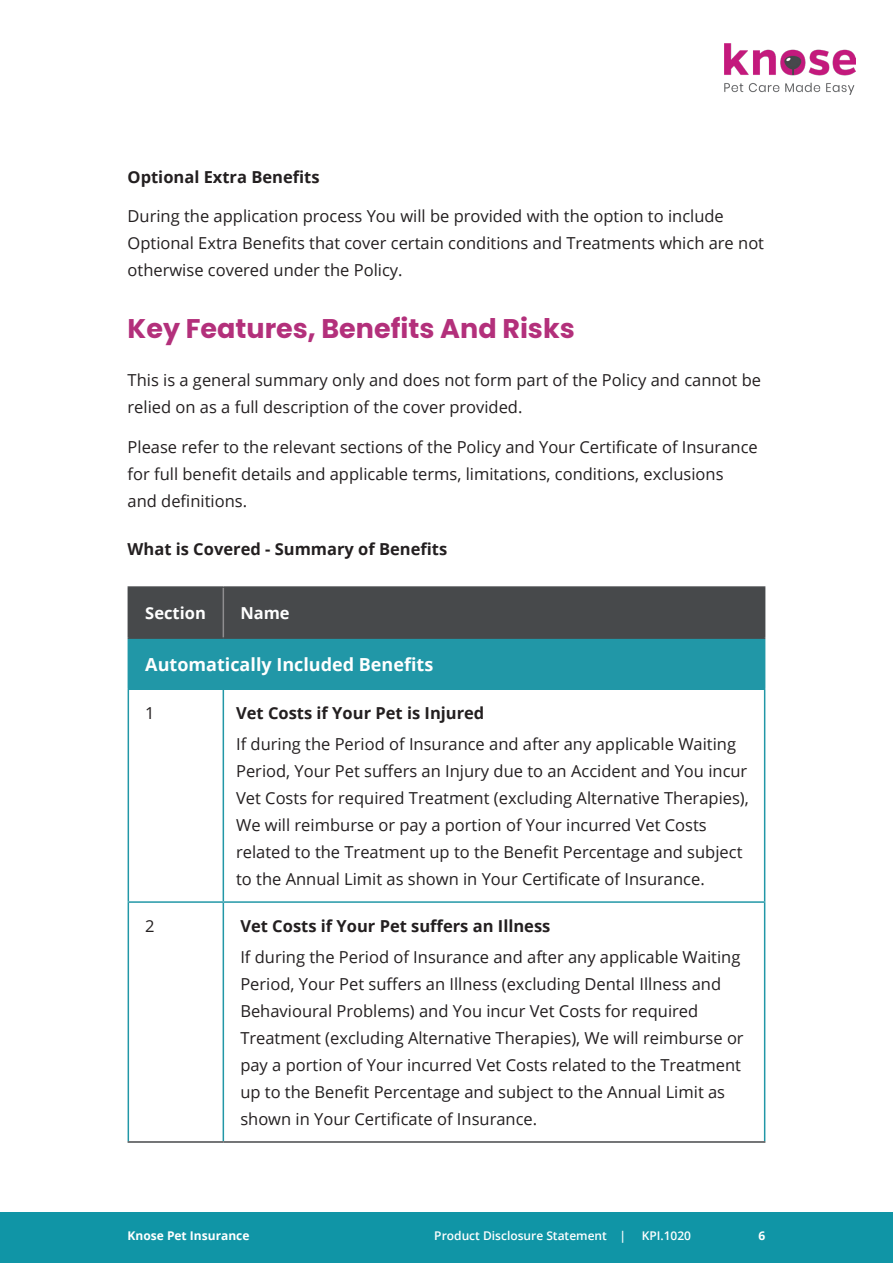
<style>
.page{position:relative;width:893px;height:1263px;background:#fff}
.page>*{position:absolute;margin:0;border:0;box-sizing:border-box;transform-origin:0 0}
.Main_Heading{font:700 27px "Poppins";color:#b3307b}
.Subheading{font:700 18px "Open Sans";color:#fff}
.Body_Main{font:16.5px/27px "Open Sans";color:#231f20}
.Subheading-2{font:700 16.5px "Open Sans";color:#231f20}
.Body_First_Paragraph{font:16.5px/27px "Open Sans";color:#231f20}
.Subheading-3{font:700 16.5px "Open Sans";color:#fff}
.t1{font:600 12px "Open Sans";color:#fff}
.t2{font:700 12px "Open Sans";color:#fff}
</style>
<div class="page">
<div style="left:0;top:1212px;width:893px;height:51px;background:#1095a6"></div>
<img style="left:725px;top:43px;width:130px;height:51px">
<div style="left:129px;top:588px;width:635px;height:49px;background:#47494b"></div>
<div style="left:128px;top:638px;width:637px;height:51px;background:#2197a7"></div>
<hr style="left:128px;top:688px;width:95px;height:2px;background:#2197a7">
<hr style="left:128px;top:690px;width:1px;height:211px;background:#2197a7">
<hr style="left:223px;top:688px;width:542px;height:2px;background:#2197a7">
<hr style="left:223px;top:690px;width:1px;height:211px;background:#2197a7">
<hr style="left:764px;top:690px;width:1px;height:211px;background:#2197a7">
<hr style="left:128px;top:901px;width:95px;height:2px;background:#2197a7">
<hr style="left:128px;top:903px;width:1px;height:238px;background:#2197a7">
<hr style="left:223px;top:901px;width:542px;height:2px;background:#2197a7">
<hr style="left:223px;top:903px;width:1px;height:238px;background:#2197a7">
<hr style="left:764px;top:903px;width:1px;height:238px;background:#2197a7">
<hr style="left:128px;top:586px;width:95px;height:2px;background:#47494b">
<hr style="left:128px;top:588px;width:1px;height:49px;background:#47494b">
<hr style="left:223px;top:586px;width:542px;height:2px;background:#47494b">
<hr style="left:764px;top:588px;width:1px;height:49px;background:#47494b">
<hr style="left:128px;top:637px;width:95px;height:2px;background:#47494b">
<hr style="left:223px;top:637px;width:542px;height:2px;background:#47494b">
<hr style="left:128px;top:1141px;width:95px;height:2px;background:#47494b">
<hr style="left:223px;top:1141px;width:542px;height:2px;background:#47494b">
<hr style="left:223px;top:588px;width:1px;height:49px;background:#8f8e90">
<p class="Subheading-2" style="left:128px;top:165px;width:194px">Optional Extra Benefits</p>
<p class="Body_Main" style="left:128px;top:203px;width:638px">During the application process You will be provided with the option to include<br>Optional Extra Benefits that cover certain conditions and Treatments which are not otherwise covered under the Policy.</p>
<p class="Main_Heading" style="left:128px;top:312px;width:449px">Key Features, Benefits And Risks</p>
<p class="Body_First_Paragraph" style="left:128px;top:366px;width:635px">This is a general summary only and does not form part of the Policy and cannot be relied on as a full description of the cover provided.</p>
<p class="Body_Main" style="left:128px;top:433px;width:632px">Please refer to the relevant sections of the Policy and Your Certificate of Insurance for full benefit details and applicable terms, limitations, conditions, exclusions<br>and definitions.</p>
<p class="Subheading-2" style="left:128px;top:537px;width:321px">What is Covered - Summary of Benefits</p>
<p class="Subheading-3" style="left:145px;top:601px;width:62px">Section</p>
<p class="Subheading-3" style="left:240px;top:601px;width:51px">Name</p>
<p class="Subheading" style="left:145px;top:651px;width:289px">Automatically Included Benefits</p>
<p class="Body_Main" style="left:145px;top:699px;width:11px">1</p>
<p class="Subheading-2" style="left:236px;top:701px;width:250px">Vet Costs if Your Pet is Injured</p>
<p class="Body_Main" style="left:236px;top:730px;width:514px">If during the Period of Insurance and after any applicable Waiting Period, Your Pet suffers an Injury due to an Accident and You incur Vet Costs for required Treatment (excluding Alternative Therapies), We will reimburse or pay a portion of Your incurred Vet Costs related to the Treatment up to the Benefit Percentage and subject to the Annual Limit as shown in Your Certificate of Insurance.</p>
<p class="Body_Main" style="left:145px;top:912px;width:11px">2</p>
<p class="Subheading-2" style="left:240px;top:914px;width:312px">Vet Costs if Your Pet suffers an Illness</p>
<p class="Body_Main" style="left:240px;top:943px;width:505px">If during the Period of Insurance and after any applicable Waiting Period, Your Pet suffers an Illness (excluding Dental Illness and Behavioural Problems) and You incur Vet Costs for required Treatment (excluding Alternative Therapies), We will reimburse or pay a portion of Your incurred Vet Costs related to the Treatment up to the Benefit Percentage and subject to the Annual Limit as shown in Your Certificate of Insurance.</p>
<p class="t2" style="left:128px;top:1227px;width:123px">Knose Pet Insurance</p>
<p class="t1" style="left:434px;top:1227px;width:193px">Product Disclosure Statement |</p>
<p class="t1" style="left:642px;top:1227px;width:51px">KPI.1020</p>
<p class="t2" style="left:759px;top:1227px;width:8px">6</p>
</div>
